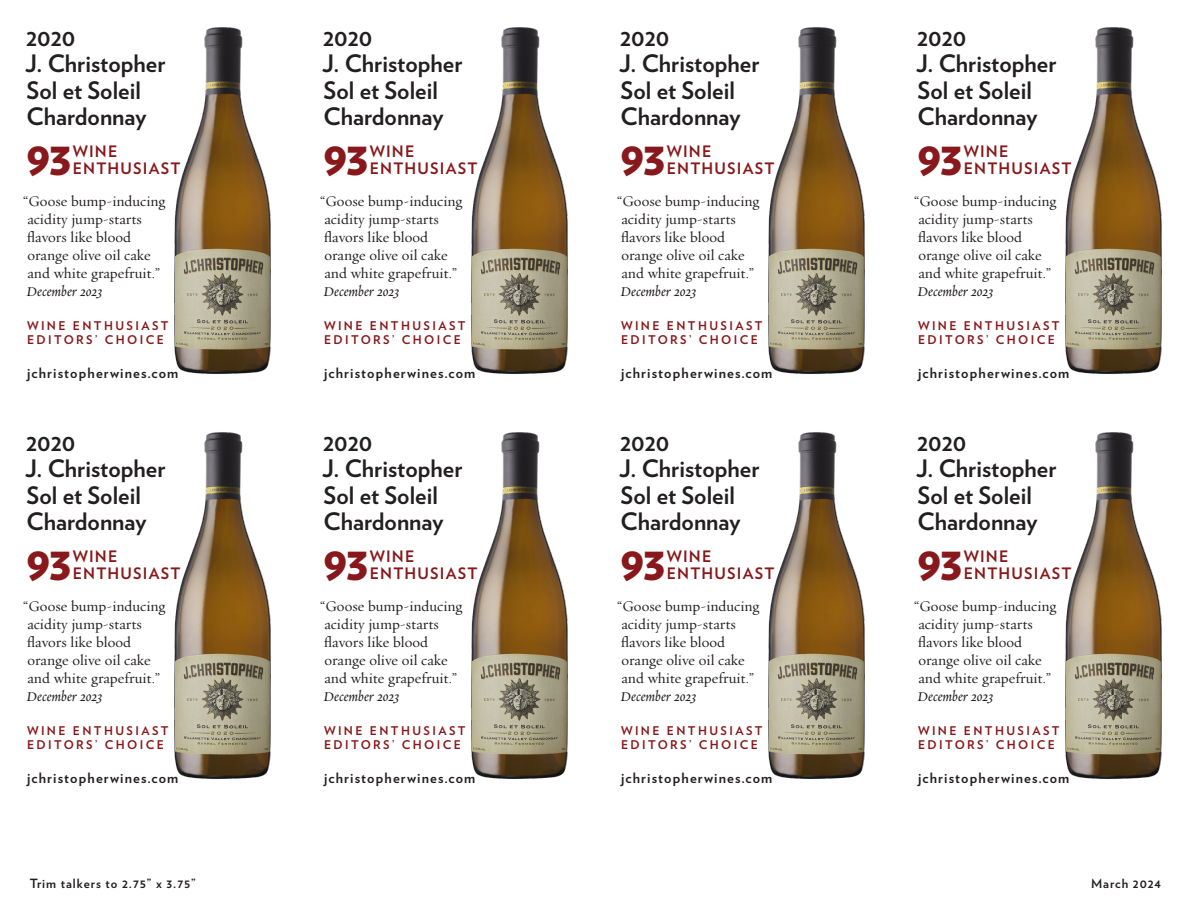
<style>
.page{position:relative;width:1188px;height:918px;background:#fff}
.page>*{position:absolute;margin:0;border:0;box-sizing:border-box;transform-origin:0 0}
.t1{font:900 48px "Verlag";letter-spacing:-.05em;color:#88181b}
.Wine2__smaller{font:700 24px/26.2px "Verlag";color:#231f20}
.t2{font:700 15.75px "Verlag";letter-spacing:.075em;color:#88181b}
.Text-1{font:15px/18px "Requiem Text";color:#231f20}
.website_URL_GREY{font:700 14.25px "Verlag";letter-spacing:.08em;color:#231f20}
.Footer_notes{font:700 12.75px "Verlag";letter-spacing:.075em;color:#231f20}
.Hi-lite_ALL_CAPS{font:700 12px/13.5px "Verlag";letter-spacing:.2em;color:#88181b}
.s1{font-style:italic}
</style>
<div class="page">
<img style="left:174px;top:27px;width:97px;height:347px">
<img style="left:174px;top:432px;width:97px;height:347px">
<img style="left:471px;top:27px;width:97px;height:347px">
<img style="left:471px;top:432px;width:97px;height:347px">
<img style="left:768px;top:27px;width:97px;height:347px">
<img style="left:768px;top:432px;width:97px;height:347px">
<img style="left:1065px;top:27px;width:97px;height:347px">
<img style="left:1065px;top:432px;width:97px;height:347px">
<p class="Wine2__smaller" style="left:25px;top:23px;width:142px">2020<br>J. Christopher</p>
<p class="Wine2__smaller" style="left:26px;top:76px;width:122px">Sol et Soleil<br>Chardonnay</p>
<p class="Wine2__smaller" style="left:322px;top:23px;width:142px">2020<br>J. Christopher</p>
<p class="Wine2__smaller" style="left:323px;top:76px;width:122px">Sol et Soleil<br>Chardonnay</p>
<p class="Wine2__smaller" style="left:619px;top:23px;width:142px">2020<br>J. Christopher</p>
<p class="Wine2__smaller" style="left:620px;top:76px;width:122px">Sol et Soleil<br>Chardonnay</p>
<p class="Wine2__smaller" style="left:916px;top:23px;width:142px">2020<br>J. Christopher</p>
<p class="Wine2__smaller" style="left:917px;top:76px;width:122px">Sol et Soleil<br>Chardonnay</p>
<p class="t1" style="left:26px;top:118px;width:48px">93</p>
<p class="t2" style="left:73px;top:139px;width:46px">WINE</p>
<p class="t2" style="left:73px;top:156px;width:109px">ENTHUSIAST</p>
<p class="t1" style="left:323px;top:118px;width:48px">93</p>
<p class="t2" style="left:370px;top:139px;width:46px">WINE</p>
<p class="t2" style="left:370px;top:156px;width:109px">ENTHUSIAST</p>
<p class="t1" style="left:620px;top:118px;width:48px">93</p>
<p class="t2" style="left:667px;top:139px;width:46px">WINE</p>
<p class="t2" style="left:667px;top:156px;width:109px">ENTHUSIAST</p>
<p class="t1" style="left:917px;top:118px;width:48px">93</p>
<p class="t2" style="left:964px;top:139px;width:46px">WINE</p>
<p class="t2" style="left:964px;top:156px;width:109px">ENTHUSIAST</p>
<p class="Text-1" style="left:23px;top:192px;width:144px">“Goose bump-inducing acidity jump-starts flavors like blood orange olive oil cake and white grapefruit.”<br><span class="s1">December 2023</span></p>
<p class="Text-1" style="left:320px;top:192px;width:144px">“Goose bump-inducing acidity jump-starts flavors like blood orange olive oil cake and white grapefruit.”<br><span class="s1">December 2023</span></p>
<p class="Text-1" style="left:617px;top:192px;width:144px">“Goose bump-inducing acidity jump-starts flavors like blood orange olive oil cake and white grapefruit.”<br><span class="s1">December 2023</span></p>
<p class="Text-1" style="left:914px;top:192px;width:144px">“Goose bump-inducing acidity jump-starts flavors like blood orange olive oil cake and white grapefruit.”<br><span class="s1">December 2023</span></p>
<p class="Hi-lite_ALL_CAPS" style="left:27px;top:319px;width:143px">WINE ENTHUSIAST<br>EDITORS’ CHOICE</p>
<p class="Hi-lite_ALL_CAPS" style="left:324px;top:319px;width:143px">WINE ENTHUSIAST<br>EDITORS’ CHOICE</p>
<p class="Hi-lite_ALL_CAPS" style="left:621px;top:319px;width:143px">WINE ENTHUSIAST<br>EDITORS’ CHOICE</p>
<p class="Hi-lite_ALL_CAPS" style="left:918px;top:319px;width:143px">WINE ENTHUSIAST<br>EDITORS’ CHOICE</p>
<p class="website_URL_GREY" style="left:27px;top:361px;width:153px">jchristopherwines.com</p>
<p class="website_URL_GREY" style="left:324px;top:361px;width:153px">jchristopherwines.com</p>
<p class="website_URL_GREY" style="left:621px;top:361px;width:153px">jchristopherwines.com</p>
<p class="website_URL_GREY" style="left:918px;top:361px;width:153px">jchristopherwines.com</p>
<p class="Wine2__smaller" style="left:25px;top:428px;width:142px">2020<br>J. Christopher</p>
<p class="Wine2__smaller" style="left:26px;top:481px;width:122px">Sol et Soleil<br>Chardonnay</p>
<p class="Wine2__smaller" style="left:322px;top:428px;width:142px">2020<br>J. Christopher</p>
<p class="Wine2__smaller" style="left:323px;top:481px;width:122px">Sol et Soleil<br>Chardonnay</p>
<p class="Wine2__smaller" style="left:619px;top:428px;width:142px">2020<br>J. Christopher</p>
<p class="Wine2__smaller" style="left:620px;top:481px;width:122px">Sol et Soleil<br>Chardonnay</p>
<p class="Wine2__smaller" style="left:916px;top:428px;width:142px">2020<br>J. Christopher</p>
<p class="Wine2__smaller" style="left:917px;top:481px;width:122px">Sol et Soleil<br>Chardonnay</p>
<p class="t1" style="left:26px;top:523px;width:48px">93</p>
<p class="t2" style="left:73px;top:544px;width:46px">WINE</p>
<p class="t2" style="left:73px;top:561px;width:109px">ENTHUSIAST</p>
<p class="t1" style="left:323px;top:523px;width:48px">93</p>
<p class="t2" style="left:370px;top:544px;width:46px">WINE</p>
<p class="t2" style="left:370px;top:561px;width:109px">ENTHUSIAST</p>
<p class="t1" style="left:620px;top:523px;width:48px">93</p>
<p class="t2" style="left:667px;top:544px;width:46px">WINE</p>
<p class="t2" style="left:667px;top:561px;width:109px">ENTHUSIAST</p>
<p class="t1" style="left:917px;top:523px;width:48px">93</p>
<p class="t2" style="left:964px;top:544px;width:46px">WINE</p>
<p class="t2" style="left:964px;top:561px;width:109px">ENTHUSIAST</p>
<p class="Text-1" style="left:23px;top:597px;width:144px">“Goose bump-inducing acidity jump-starts flavors like blood orange olive oil cake and white grapefruit.”<br><span class="s1">December 2023</span></p>
<p class="Text-1" style="left:320px;top:597px;width:144px">“Goose bump-inducing acidity jump-starts flavors like blood orange olive oil cake and white grapefruit.”<br><span class="s1">December 2023</span></p>
<p class="Text-1" style="left:617px;top:597px;width:144px">“Goose bump-inducing acidity jump-starts flavors like blood orange olive oil cake and white grapefruit.”<br><span class="s1">December 2023</span></p>
<p class="Text-1" style="left:914px;top:597px;width:144px">“Goose bump-inducing acidity jump-starts flavors like blood orange olive oil cake and white grapefruit.”<br><span class="s1">December 2023</span></p>
<p class="Hi-lite_ALL_CAPS" style="left:27px;top:724px;width:143px">WINE ENTHUSIAST<br>EDITORS’ CHOICE</p>
<p class="Hi-lite_ALL_CAPS" style="left:324px;top:724px;width:143px">WINE ENTHUSIAST<br>EDITORS’ CHOICE</p>
<p class="Hi-lite_ALL_CAPS" style="left:621px;top:724px;width:143px">WINE ENTHUSIAST<br>EDITORS’ CHOICE</p>
<p class="Hi-lite_ALL_CAPS" style="left:918px;top:724px;width:143px">WINE ENTHUSIAST<br>EDITORS’ CHOICE</p>
<p class="website_URL_GREY" style="left:27px;top:766px;width:153px">jchristopherwines.com</p>
<p class="website_URL_GREY" style="left:324px;top:766px;width:153px">jchristopherwines.com</p>
<p class="website_URL_GREY" style="left:621px;top:766px;width:153px">jchristopherwines.com</p>
<p class="website_URL_GREY" style="left:918px;top:766px;width:153px">jchristopherwines.com</p>
<p class="Footer_notes" style="left:30px;top:874px;width:167px">Trim talkers to 2.75” x 3.75”</p>
<p class="Footer_notes" style="left:1091px;top:874px;width:71px">March 2024</p>
</div>
